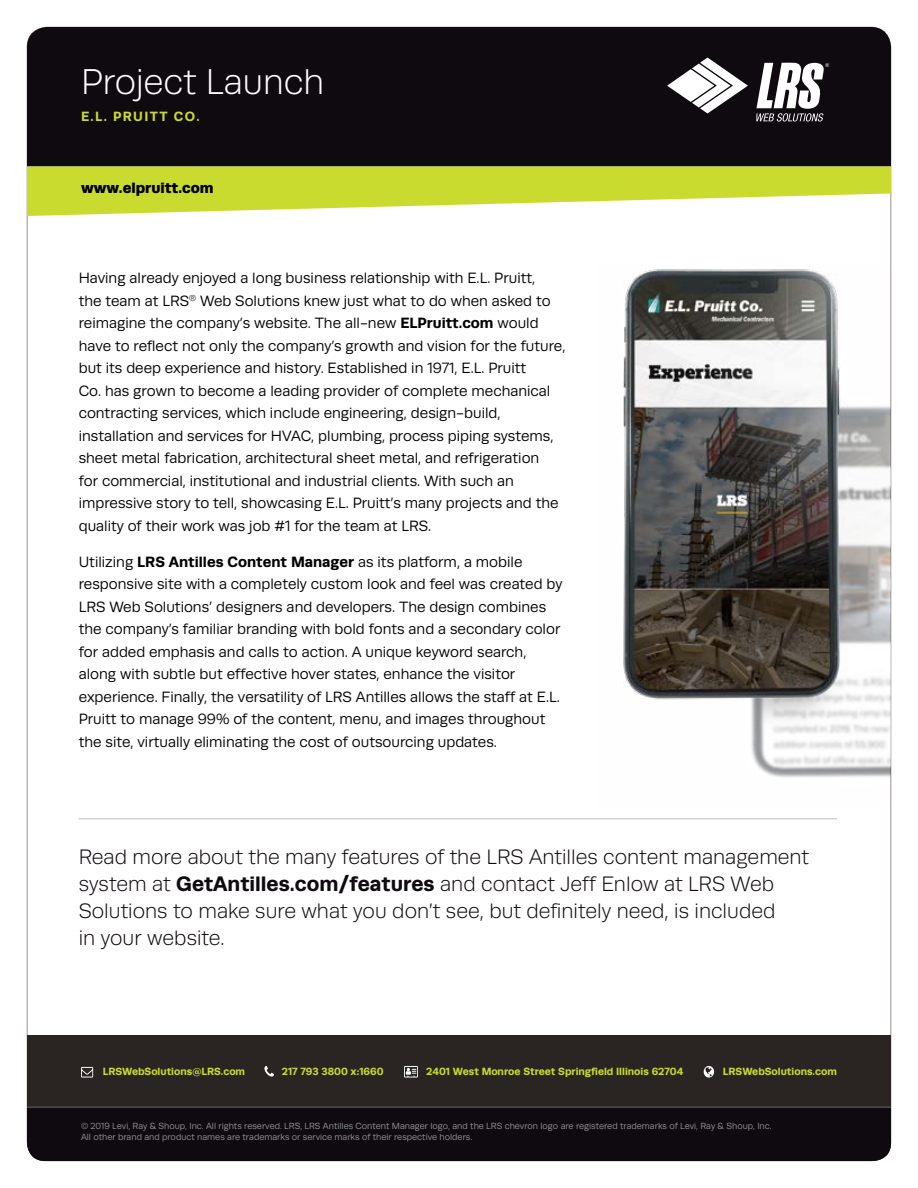
<style>
.page{position:relative;width:918px;height:1188px;background:#fff}
.page>*{position:absolute;margin:0;border:0;box-sizing:border-box;transform-origin:0 0}
.t1{font:300 36px "Runda";color:#fff}
.t2{font:300 21px/27px "Runda";color:#0f0a0f}
.t3{font:15px/22.5px "Runda";color:#000}
.t4{font:900 15px "Runda";color:#000}
.t5{font:700 13.5px "Runda";letter-spacing:.1em;color:#cadb2f}
.t6{font:700 10.5px "Runda";color:#cadb2f}
.t7{font:9px/10.8px "Runda";color:#939598}
.s1{font-weight:700}
</style>
<div class="page">
<div style="left:27px;top:27px;width:864px;height:139px;background:#0f0a0f"></div>
<svg style="left:667px;top:58px;width:81px;height:55px"></svg>
<svg style="left:756px;top:63px;width:73px;height:59px"></svg>
<svg style="left:27px;top:166px;width:864px;height:50px"></svg>
<div style="left:27px;top:1035px;width:864px;height:72px;background:#2a2422"></div>
<svg style="left:264px;top:1066px;width:10px;height:11px"></svg>
<svg style="left:704px;top:1066px;width:10px;height:12px"></svg>
<svg style="left:404px;top:1066px;width:14px;height:12px"></svg>
<svg style="left:81px;top:1067px;width:12px;height:11px"></svg>
<div style="left:27px;top:1108px;width:864px;height:53px;background:#0f0a0f"></div>
<hr style="left:79px;top:819px;width:758px;height:1px;background:#bcbec0">
<img style="left:623px;top:264px;width:268px;height:543px">
<h1 class="t1" style="left:81px;top:63px;width:245px">Project Launch</h1>
<p class="t5" style="left:81px;top:109px;width:120px">E.L. PRUITT CO.</p>
<p class="t4" style="left:81px;top:179px;width:134px">www.elpruitt.com</p>
<p class="t3" style="left:79px;top:267px;width:488px">Having already enjoyed a long business relationship with E.L. Pruitt,<br>the team at LRS<sup>®</sup> Web Solutions knew just what to do when asked to reimagine the company’s website. The all-new <span class="s1">ELPruitt.com</span> would have to reflect not only the company’s growth and vision for the future, but its deep experience and history. Established in 1971, E.L. Pruitt<br>Co. has grown to become a leading provider of complete mechanical contracting services, which include engineering, design-build, installation and services for HVAC, plumbing, process piping systems, sheet metal fabrication, architectural sheet metal, and refrigeration<br>for commercial, institutional and industrial clients. With such an impressive story to tell, showcasing E.L. Pruitt’s many projects and the quality of their work was job #1 for the team at LRS.</p>
<p class="t3" style="left:79px;top:551px;width:485px">Utilizing <span class="s1">LRS Antilles Content Manager</span> as its platform, a mobile responsive site with a completely custom look and feel was created by LRS Web Solutions’ designers and developers. The design combines the company’s familiar branding with bold fonts and a secondary color for added emphasis and calls to action. A unique keyword search, along with subtle but effective hover states, enhance the visitor experience. Finally, the versatility of LRS Antilles allows the staff at E.L.<br>Pruitt to manage 99% of the content, menu, and images throughout the site, virtually eliminating the cost of outsourcing updates.</p>
<h2 class="t2" style="left:79px;top:844px;width:732px">Read more about the many features of the LRS Antilles content management system at <span class="s1">GetAntilles.com/features</span> and contact Jeff Enlow at LRS Web Solutions to make sure what you don’t see, but definitely need, is included<br>in your website.</h2>
<p class="t6" style="left:103px;top:1066px;width:144px">LRSWebSolutions@LRS.com</p>
<p class="t6" style="left:282px;top:1066px;width:103px">217 793 3800 x:1660</p>
<p class="t6" style="left:426px;top:1066px;width:259px">2401 West Monroe Street Springfield Illinois 62704</p>
<p class="t6" style="left:723px;top:1066px;width:115px">LRSWebSolutions.com</p>
<p class="t7" style="left:81px;top:1121px;width:692px">© 2019 Levi, Ray &amp; Shoup, Inc. All rights reserved. LRS, LRS Antilles Content Manager logo, and the LRS chevron logo are registered trademarks of Levi, Ray &amp; Shoup, Inc.<br>All other brand and product names are trademarks or service marks of their respective holders.</p>
</div>
